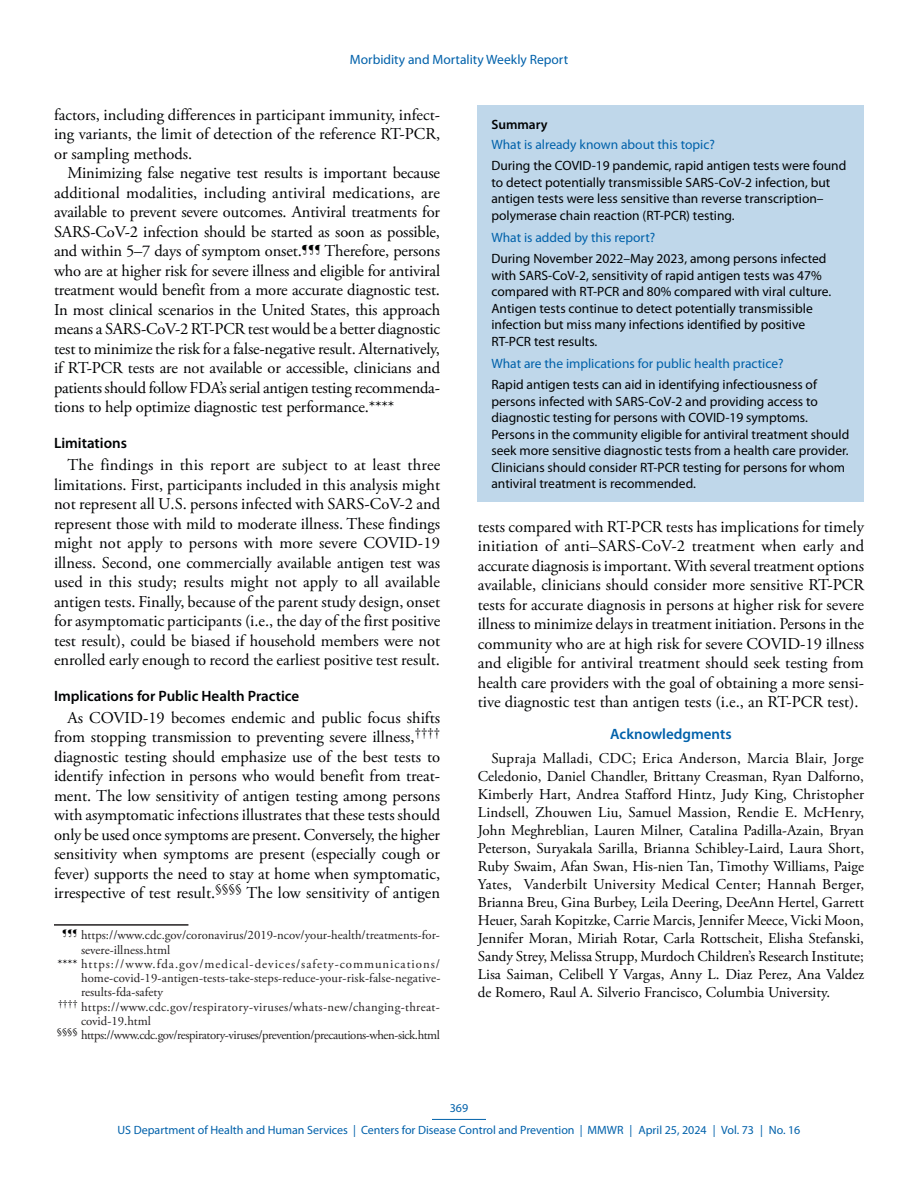
<style>
.page{position:relative;width:918px;height:1188px;background:#fff}
.page>*{position:absolute;margin:0;border:0;box-sizing:border-box;transform-origin:0 0}
.Paragraph{font:16.5px/19.5px "Adobe Garamond Pro";color:#010203;text-align:justify}
.Acknowledgment{font:15px/18px "Adobe Garamond Pro";color:#010203;text-align:justify}
.Heading_2{font:600 15px "Myriad Pro";color:#010203}
.Acknowledgment_Head{font:600 15px "Myriad Pro";color:#0061aa}
.Summary_Box_Text{font:13.5px/16.5px "Myriad Pro";color:#010203}
.Summary_Box_Heading{font:13.5px "Myriad Pro";color:#0061aa}
.Summary_Box_Ttile{font:600 13.5px "Myriad Pro";color:#010203}
.footnote_no_rule_text_indent_4{font:12.75px/14.2px "Adobe Garamond Pro";color:#231f20;text-align:justify}
.footnote_w_rule_text_indent_4{font:12.75px/14.2px "Adobe Garamond Pro";color:#231f20}
.footnote_no_rule_text_indent_4-2{font:12.75px/14.2px "Adobe Garamond Pro";letter-spacing:.025em;color:#231f20}
.footnote_no_rule_text_indent_4-3{font:12.75px "Adobe Garamond Pro";letter-spacing:-.035em;color:#231f20}
.t1{font:12px/21.8px "Myriad Pro";color:#0061aa;text-align:center}
.s1{color:#010203}
</style>
<div class="page">
<hr style="left:432px;top:1119px;width:54px;height:1px;background:#0061aa">
<hr style="left:54px;top:924px;width:134px;height:2px;background:#231f20">
<div style="left:478px;top:105px;width:386px;height:397px;background:#bfd7ea"></div>
<p class="Summary_Box_Heading" style="left:350px;top:52px;width:220px">Morbidity and Mortality Weekly Report</p>
<p class="Paragraph" style="left:54px;top:106px;width:388px">factors, including differences in participant immunity, infect&shy;ing variants, the limit of detection of the reference RT-PCR, or sampling methods.</p>
<p class="Paragraph" style="left:54px;top:164px;width:388px;text-indent:13px">Minimizing false negative test results is important because additional modalities, including antiviral medications, are available to prevent severe outcomes. Antiviral treatments for SARS-CoV-2 infection should be started as soon as possible, and within 5–7 days of symptom onset.<sup>¶¶¶</sup> Therefore, persons who are at higher risk for severe illness and eligible for antiviral treatment would benefit from a more accurate diagnostic test.<br>In most clinical scenarios in the United States, this approach means a SARS-CoV-2 RT-PCR test would be a better diagnostic test to minimize the risk for a false-negative result. Alternatively, if RT-PCR tests are not available or accessible, clinicians and patients should follow FDA’s serial antigen testing recommenda&shy;tions to help optimize diagnostic test performance.****</p>
<h2 class="Heading_2" style="left:54px;top:435px;width:74px">Limitations</h2>
<p class="Paragraph" style="left:54px;top:456px;width:388px;text-indent:13px">The findings in this report are subject to at least three limitations. First, participants included in this analysis might not represent all U.S. persons infected with SARS-CoV-2 and represent those with mild to moderate illness. These findings might not apply to persons with more severe COVID-19 illness. Second, one commercially available antigen test was used in this study; results might not apply to all available antigen tests. Finally, because of the parent study design, onset for asymptomatic participants (i.e., the day of the first positive test result), could be biased if household members were not enrolled early enough to record the earliest positive test result.</p>
<h2 class="Heading_2" style="left:54px;top:688px;width:247px">Implications for Public Health Practice</h2>
<p class="Paragraph" style="left:54px;top:708px;width:388px;text-indent:14px">As COVID-19 becomes endemic and public focus shifts from stopping transmission to preventing severe illness,<sup>†††† </sup>diagnostic testing should emphasize use of the best tests to identify infection in persons who would benefit from treat&shy;ment. The low sensitivity of antigen testing among persons with asymptomatic infections illustrates that these tests should only be used once symptoms are present. Conversely, the higher sensitivity when symptoms are present (especially cough or fever) supports the need to stay at home when symptomatic, irrespective of test result.<sup>§§§§</sup> The low sensitivity of antigen</p>
<p class="footnote_w_rule_text_indent_4" style="left:81px;top:929px;width:361px;text-indent:-19px"><sup>¶¶¶</sup> https://www.cdc.gov/coronavirus/2019-ncov/your-health/treatments-for&shy;severe-illness.html</p>
<p class="footnote_no_rule_text_indent_4" style="left:81px;top:957px;width:361px;text-indent:-23px"><span class="s1">****</span> https://www.fda.gov/medical-devices/safety-communications/ home-covid-19-antigen-tests-take-steps-reduce-your-risk-false-negative&shy;results-fda-safety</p>
<p class="footnote_no_rule_text_indent_4-2" style="left:81px;top:1000px;width:360px;text-indent:-23px"><sup>††††</sup> https://www.cdc.gov/respiratory-viruses/whats-new/changing-threat&shy;covid-19.html</p>
<p class="footnote_no_rule_text_indent_4-3" style="left:57px;top:1027px;width:385px"><sup>§§§§</sup> https://www.cdc.gov/respiratory-viruses/prevention/precautions-when-sick.html</p>
<h1 class="Summary_Box_Ttile" style="left:491px;top:117px;width:58px">Summary</h1>
<h1 class="Summary_Box_Heading" style="left:491px;top:137px;width:225px">What is already known about this topic?</h1>
<p class="Summary_Box_Text" style="left:491px;top:158px;width:357px">During the COVID-19 pandemic, rapid antigen tests were found to detect potentially transmissible SARS-CoV-2 infection, but antigen tests were less sensitive than reverse transcription– polymerase chain reaction (RT-PCR) testing.</p>
<h1 class="Summary_Box_Heading" style="left:491px;top:230px;width:165px">What is added by this report?</h1>
<p class="Summary_Box_Text" style="left:491px;top:251px;width:341px">During November 2022–May 2023, among persons infected with SARS-CoV-2, sensitivity of rapid antigen tests was 47% compared with RT-PCR and 80% compared with viral culture.<br>Antigen tests continue to detect potentially transmissible infection but miss many infections identified by positive RT-PCR test results.</p>
<h1 class="Summary_Box_Heading" style="left:491px;top:356px;width:294px">What are the implications for public health practice?</h1>
<p class="Summary_Box_Text" style="left:491px;top:377px;width:359px">Rapid antigen tests can aid in identifying infectiousness of persons infected with SARS-CoV-2 and providing access to diagnostic testing for persons with COVID-19 symptoms.<br>Persons in the community eligible for antiviral treatment should seek more sensitive diagnostic tests from a health care provider.<br>Clinicians should consider RT-PCR testing for persons for whom antiviral treatment is recommended.</p>
<p class="Paragraph" style="left:478px;top:517px;width:388px">tests compared with RT-PCR tests has implications for timely initiation of anti–SARS-CoV-2 treatment when early and accurate diagnosis is important. With several treatment options available, clinicians should consider more sensitive RT-PCR tests for accurate diagnosis in persons at higher risk for severe illness to minimize delays in treatment initiation. Persons in the community who are at high risk for severe COVID-19 illness and eligible for antiviral treatment should seek testing from health care providers with the goal of obtaining a more sensi&shy;tive diagnostic test than antigen tests (i.e., an RT-PCR test).</p>
<h1 class="Acknowledgment_Head" style="left:610px;top:725px;width:123px">Acknowledgments</h1>
<p class="Acknowledgment" style="left:478px;top:750px;width:388px;text-indent:14px">Supraja Malladi, CDC; Erica Anderson, Marcia Blair, Jorge Celedonio, Daniel Chandler, Brittany Creasman, Ryan Dalforno, Kimberly Hart, Andrea Stafford Hintz, Judy King, Christopher Lindsell, Zhouwen Liu, Samuel Massion, Rendie E. McHenry, John Meghreblian, Lauren Milner, Catalina Padilla-Azain, Bryan Peterson, Suryakala Sarilla, Brianna Schibley-Laird, Laura Short, Ruby Swaim, Afan Swan, His-nien Tan, Timothy Williams, Paige Yates, Vanderbilt University Medical Center; Hannah Berger, Brianna Breu, Gina Burbey, Leila Deering, DeeAnn Hertel, Garrett Heuer, Sarah Kopitzke, Carrie Marcis, Jennifer Meece, Vicki Moon, Jennifer Moran, Miriah Rotar, Carla Rottscheit, Elisha Stefanski, Sandy Strey, Melissa Strupp, Murdoch Children’s Research Institute; Lisa Saiman, Celibell Y Vargas, Anny L. Diaz Perez, Ana Valdez de Romero, Raul A. Silverio Francisco, Columbia University.</p>
<p class="t1" style="left:118px;top:1098px;width:684px">369<br>US Department of Health and Human Services | Centers for Disease Control and Prevention | MMWR | April 25, 2024 | Vol. 73 | No. 16</p>
</div>
